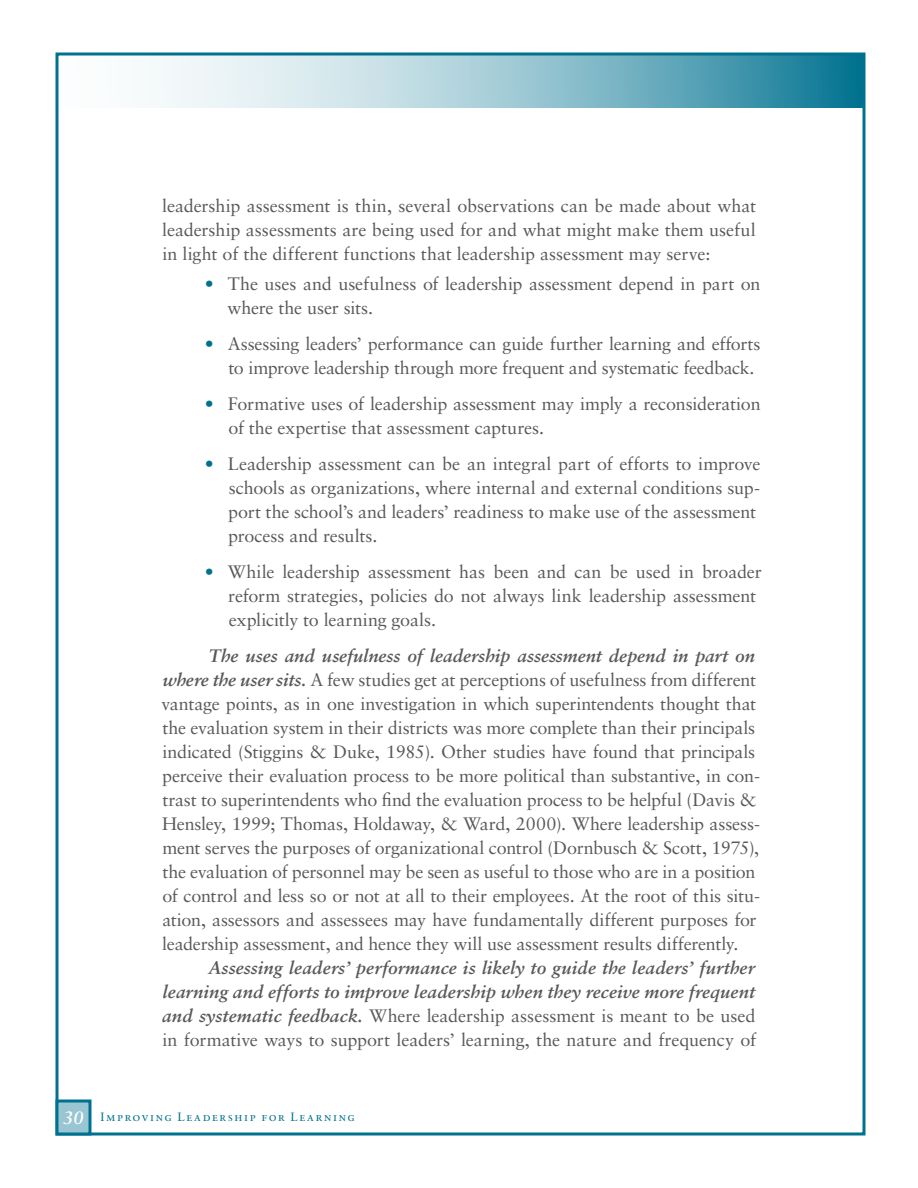
<style>
.page{position:relative;width:918px;height:1188px;background:#fff}
.page>*{position:absolute;margin:0;border:0;box-sizing:border-box;transform-origin:0 0}
.t1{font:18px/24px "Sabon";letter-spacing:-.01em;color:#58595b}
.t2{font:italic 700 18px/24px "Sabon";letter-spacing:.005em;color:#58595b;text-align:justify}
.t3{font:12px "Sabon Roman SC";letter-spacing:.135em;color:#00718f}
.s1{color:#00718f}
.s2{font-weight:700;font-style:italic}
.s3{font-weight:400;font-style:normal}
.s4{font-family:"Sabon";font-weight:700;font-style:italic;font-size:18px;color:#fff}
</style>
<div class="page">
<svg style="left:55px;top:54px;width:807px;height:54px"></svg>
<div style="left:57px;top:1101px;width:33px;height:33px;background:#99c6d2"></div>
<div style="left:56px;top:1100px;width:36px;height:36px;border:3px solid #00718f"></div>
<p class="t1" style="left:162px;top:193px;width:595px;text-align:justify">leadership assessment is thin, several observations can be made about what leadership assessments are being used for and what might make them useful in light of the different functions that leadership assessment may serve:</p>
<p class="t1" style="left:228px;top:271px;width:535px;text-indent:-23px"><span class="s1">•</span> The uses and usefulness of leadership assessment depend in part on where the user sits.</p>
<p class="t1" style="left:228px;top:331px;width:533px;text-indent:-23px"><span class="s1">•</span> Assessing leaders’ performance can guide further learning and efforts to improve leadership through more frequent and systematic feedback.</p>
<p class="t1" style="left:228px;top:391px;width:534px;text-indent:-23px"><span class="s1">•</span> Formative uses of leadership assessment may imply a reconsideration of the expertise that assessment captures.</p>
<p class="t1" style="left:228px;top:451px;width:534px;text-indent:-23px"><span class="s1">•</span> Leadership assessment can be an integral part of efforts to improve schools as organizations, where internal and external conditions sup&shy;port the school’s and leaders’ readiness to make use of the assessment process and results.</p>
<p class="t1" style="left:228px;top:559px;width:535px;text-indent:-23px"><span class="s1">•</span> While leadership assessment has been and can be used in broader reform strategies, policies do not always link leadership assessment explicitly to learning goals.</p>
<p class="t1" style="left:162px;top:643px;width:600px;text-indent:47px"><span class="s2">The uses and usefulness of leadership assessment depend in part on where the user sits.</span> A few studies get at perceptions of usefulness from different vantage points, as in one investigation in which superintendents thought that the evaluation system in their districts was more complete than their principals indicated (Stiggins &amp; Duke, 1985). Other studies have found that principals perceive their evaluation process to be more political than substantive, in con&shy;trast to superintendents who find the evaluation process to be helpful (Davis &amp; Hensley, 1999; Thomas, Holdaway, &amp; Ward, 2000). Where leadership assess&shy;ment serves the purposes of organizational control (Dornbusch &amp; Scott, 1975), the evaluation of personnel may be seen as useful to those who are in a position of control and less so or not at all to their employees. At the root of this situ&shy;ation, assessors and assessees may have fundamentally different purposes for leadership assessment, and hence they will use assessment results differently.</p>
<p class="t2" style="left:162px;top:955px;width:595px;text-indent:46px">Assessing leaders’ performance is likely to guide the leaders’ further learning and efforts to improve leadership when they receive more frequent and systematic feedback. <span class="s3">Where leadership assessment is meant to be used in formative ways to support leaders’ learning, the nature and frequency of</span></p>
<p class="t3" style="left:63px;top:1109px;width:293px"><span class="s4">30</span> Improving Leadership for Learning</p>
</div>
